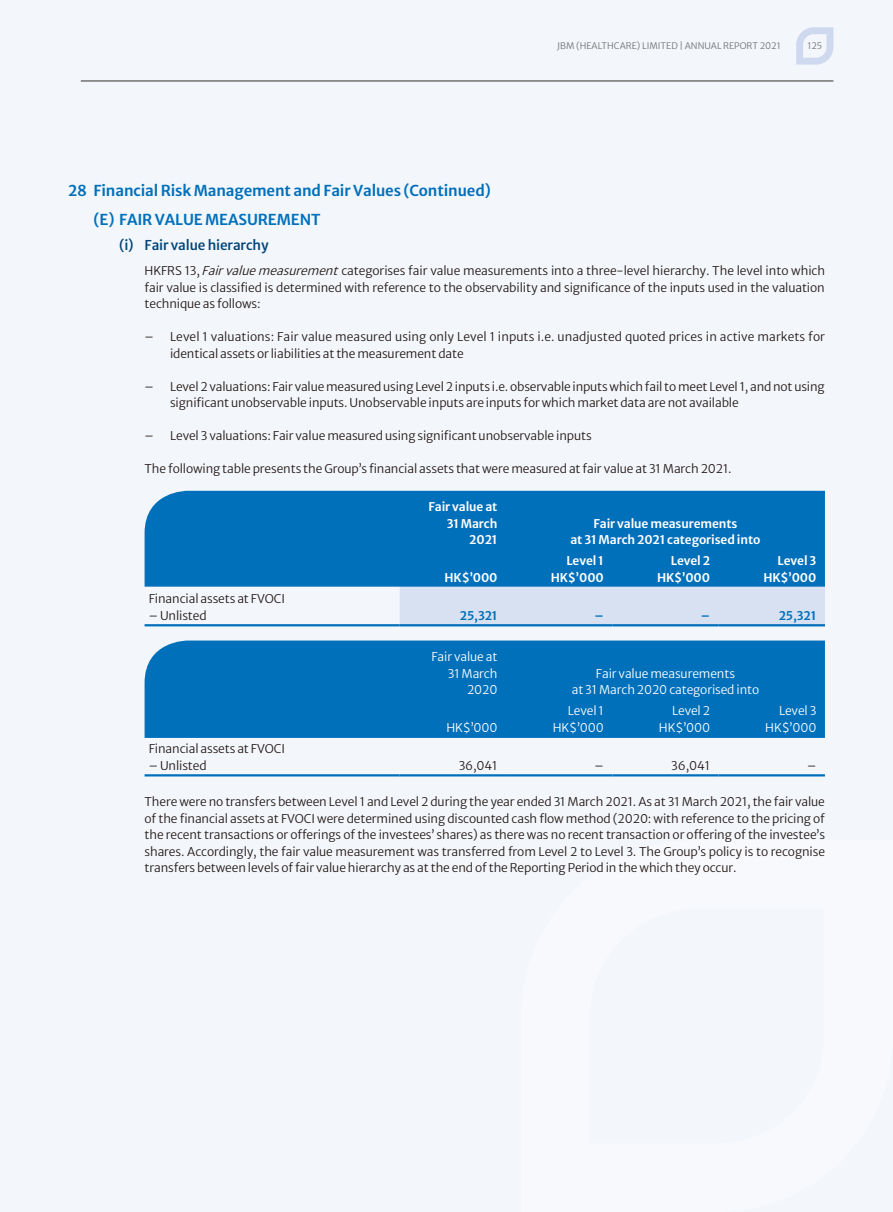
<style>
.page{position:relative;width:893px;height:1212px;background:#f3f6fb}
.page>*{position:absolute;margin:0;border:0;box-sizing:border-box;transform-origin:0 0}
.t1{font:600 15px/29.2px "Merriweather Sans";letter-spacing:-.01em;color:#0070bb}
.t2{font:500 13.5px "Merriweather Sans";letter-spacing:-.01em;color:#004579}
.t3{font:300 12px/16.5px "Merriweather Sans";letter-spacing:-.01em;color:#231916;text-align:justify}
.t4{font:600 12px/16.5px "Merriweather Sans";letter-spacing:-.01em;color:#fff;text-align:right}
.t5{font:300 12px/16.5px "Merriweather Sans";letter-spacing:-.01em;color:#fff;text-align:right}
.t6{font:600 12px "Merriweather Sans";letter-spacing:-.01em;color:#0070bb}
.t7{font:300 9px "Merriweather Sans";color:#727272}
.s1{font-style:italic}
</style>
<div class="page">
<hr style="left:81px;top:80px;width:752px;height:2px;background:#727272">
<svg style="left:796px;top:27px;width:37px;height:38px"></svg>
<div style="left:400px;top:587px;width:425px;height:37px;background:#d8e1f2"></div>
<div style="left:145px;top:491px;width:680px;height:96px;background:#0070bb"></div>
<hr style="left:145px;top:624px;width:255px;height:2px;background:#0070bb">
<hr style="left:400px;top:624px;width:106px;height:2px;background:#0070bb">
<hr style="left:506px;top:624px;width:106px;height:2px;background:#0070bb">
<hr style="left:612px;top:624px;width:107px;height:2px;background:#0070bb">
<hr style="left:719px;top:624px;width:106px;height:2px;background:#0070bb">
<div style="left:145px;top:640px;width:680px;height:98px;background:#0070bb"></div>
<hr style="left:145px;top:774px;width:255px;height:2px;background:#0070bb">
<hr style="left:400px;top:774px;width:106px;height:2px;background:#0070bb">
<hr style="left:506px;top:774px;width:106px;height:2px;background:#0070bb">
<hr style="left:612px;top:774px;width:107px;height:2px;background:#0070bb">
<hr style="left:719px;top:774px;width:106px;height:2px;background:#0070bb">
<p class="t7" style="left:557px;top:38px;width:225px">JBM (HEALTHCARE) LIMITED | ANNUAL REPORT 2021</p>
<p class="t7" style="left:807px;top:38px;width:16px">125</p>
<p class="t1" style="left:94px;top:174px;width:399px;text-indent:-26px">28 Financial Risk Management and Fair Values (Continued) (E) Fair value measurement</p>
<p class="t2" style="left:119px;top:233px;width:151px">(i) Fair value hierarchy</p>
<p class="t3" style="left:145px;top:261px;width:682px">HKFRS 13, <span class="s1">Fairvaluemeasurement</span>categorises fair value measurements into a three-level hierarchy. The level into which fair value is classified is determined with reference to the observability and significance of the inputs used in the valuation technique as follows:</p>
<p class="t3" style="left:170px;top:327px;width:656px;text-indent:-26px">– Level 1 valuations: Fair value measured using only Level 1 inputs i.e. unadjusted quoted prices in active markets for identical assets or liabilities at the measurement date</p>
<p class="t3" style="left:170px;top:377px;width:656px;text-indent:-26px">– Level 2 valuations: Fair value measured using Level 2 inputs i.e. observable inputs which fail to meet Level 1, and not using significant unobservable inputs. Unobservable inputs are inputs for which market data are not available</p>
<p class="t3" style="left:145px;top:426px;width:449px">– Level 3 valuations: Fair value measured using significant unobservable inputs</p>
<p class="t3" style="left:145px;top:459px;width:589px">The following table presents the Group’s financial assets that were measured at fair value at 31 March 2021.</p>
<p class="t4" style="left:428px;top:497px;width:71px">Fair value at<br>31 March<br>2021</p>
<p class="t4" style="left:570px;top:514px;width:192px;text-align:center">Fair value measurements<br>at 31 March 2021 categorised into</p>
<p class="t4" style="left:566px;top:551px;width:39px">Level 1</p>
<p class="t4" style="left:671px;top:551px;width:41px">Level 2</p>
<p class="t4" style="left:778px;top:551px;width:40px">Level 3</p>
<p class="t4" style="left:444px;top:568px;width:54px">HK$’000</p>
<p class="t4" style="left:551px;top:568px;width:54px">HK$’000</p>
<p class="t4" style="left:657px;top:568px;width:54px">HK$’000</p>
<p class="t4" style="left:763px;top:568px;width:54px">HK$’000</p>
<p class="t3" style="left:149px;top:589px;width:138px">Financial assets at FVOCI</p>
<p class="t3" style="left:149px;top:606px;width:59px">– Unlisted</p>
<p class="t6" style="left:460px;top:605px;width:39px">25,321</p>
<p class="t6" style="left:595px;top:605px;width:11px">–</p>
<p class="t6" style="left:701px;top:605px;width:11px">–</p>
<p class="t6" style="left:779px;top:605px;width:39px">25,321</p>
<p class="t5" style="left:431px;top:647px;width:68px">Fair value at<br>31 March<br>2020</p>
<p class="t5" style="left:572px;top:664px;width:189px;text-align:center">Fair value measurements<br>at 31 March 2020 categorised into</p>
<p class="t5" style="left:568px;top:701px;width:38px">Level 1</p>
<p class="t5" style="left:672px;top:701px;width:40px">Level 2</p>
<p class="t5" style="left:779px;top:701px;width:39px">Level 3</p>
<p class="t5" style="left:446px;top:718px;width:53px">HK$’000</p>
<p class="t5" style="left:553px;top:718px;width:53px">HK$’000</p>
<p class="t5" style="left:659px;top:718px;width:53px">HK$’000</p>
<p class="t5" style="left:765px;top:718px;width:53px">HK$’000</p>
<p class="t3" style="left:149px;top:739px;width:138px">Financial assets at FVOCI</p>
<p class="t3" style="left:149px;top:756px;width:59px">– Unlisted</p>
<p class="t3" style="left:459px;top:756px;width:40px">36,041</p>
<p class="t3" style="left:595px;top:756px;width:11px">–</p>
<p class="t3" style="left:671px;top:756px;width:40px">36,041</p>
<p class="t3" style="left:807px;top:756px;width:11px">–</p>
<p class="t3" style="left:145px;top:792px;width:682px">There were no transfers between Level 1 and Level 2 during the year ended 31 March 2021. As at 31 March 2021, the fair value of the financial assets at FVOCI were determined using discounted cash flow method (2020: with reference to the pricing of the recent transactions or offerings of the investees’ shares) as there was no recent transaction or offering of the investee’s shares. Accordingly, the fair value measurement was transferred from Level 2 to Level 3. The Group’s policy is to recognise transfers between levels of fair value hierarchy as at the end of the Reporting Period in the which they occur.</p>
</div>
